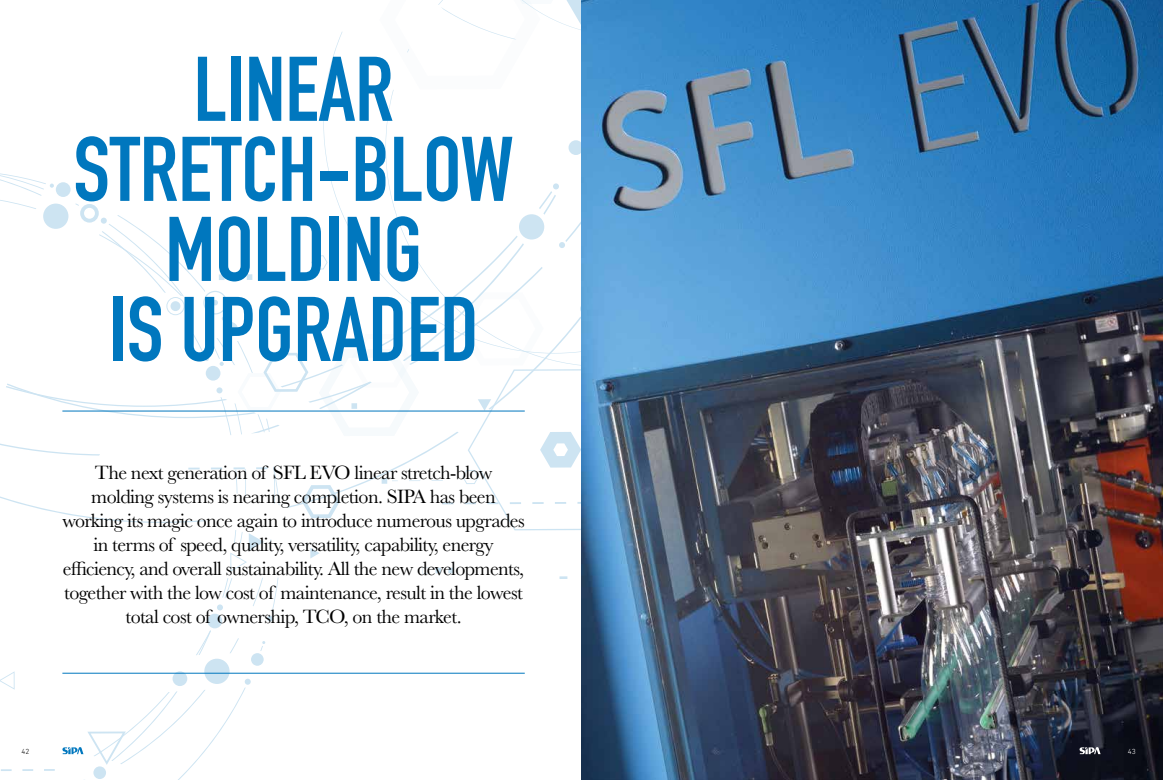
<style>
.page{position:relative;width:1163px;height:780px;background:#fff}
.page>*{position:absolute;margin:0;border:0;box-sizing:border-box;transform-origin:0 0}
.t1{font:90px/80px "DIN Engschrift Std";color:#0077be;text-align:center}
.t2{font:20px/24px "Baskerville";letter-spacing:-.03em;color:#000;text-align:center}
.t3{font:300 7.5px "DIN Next LT Pro";color:#000}
.t4{font:300 7.5px "DIN Next LT Pro";color:#fff}
</style>
<div class="page">
<svg style="left:0;top:0;width:581px;height:771px"></svg>
<hr style="left:62px;top:410px;width:462px;height:1px;background:#0077be">
<hr style="left:62px;top:672px;width:462px;height:1px;background:#0077be">
<img style="left:581px;top:0;width:581px;height:780px">
<svg style="left:61px;top:678px;width:190px;height:102px"></svg>
<svg style="left:1078px;top:746px;width:22px;height:8px"></svg>
<p class="t1" style="left:193px;top:50px;width:201px">LINEAR</p>
<p class="t1" style="left:73px;top:130px;width:442px">STRETCH-BLOW<br>MOLDING</p>
<p class="t1" style="left:108px;top:290px;width:371px">IS UPGRADED</p>
<p class="t2" style="left:62px;top:461px;width:464px">The next generation of SFL EVO linear stretch-blow molding systems is nearing completion. SIPA has been working its magic once again to introduce numerous upgrades in terms of speed, quality, versatility, capability, energy efficiency, and overall sustainability. All the new developments, together with the low cost of maintenance, result in the lowest total cost of ownership, TCO, on the market.</p>
<p class="t3" style="left:22px;top:747px;width:9px">42</p>
<p class="t4" style="left:1127px;top:747px;width:9px">43</p>
</div>
